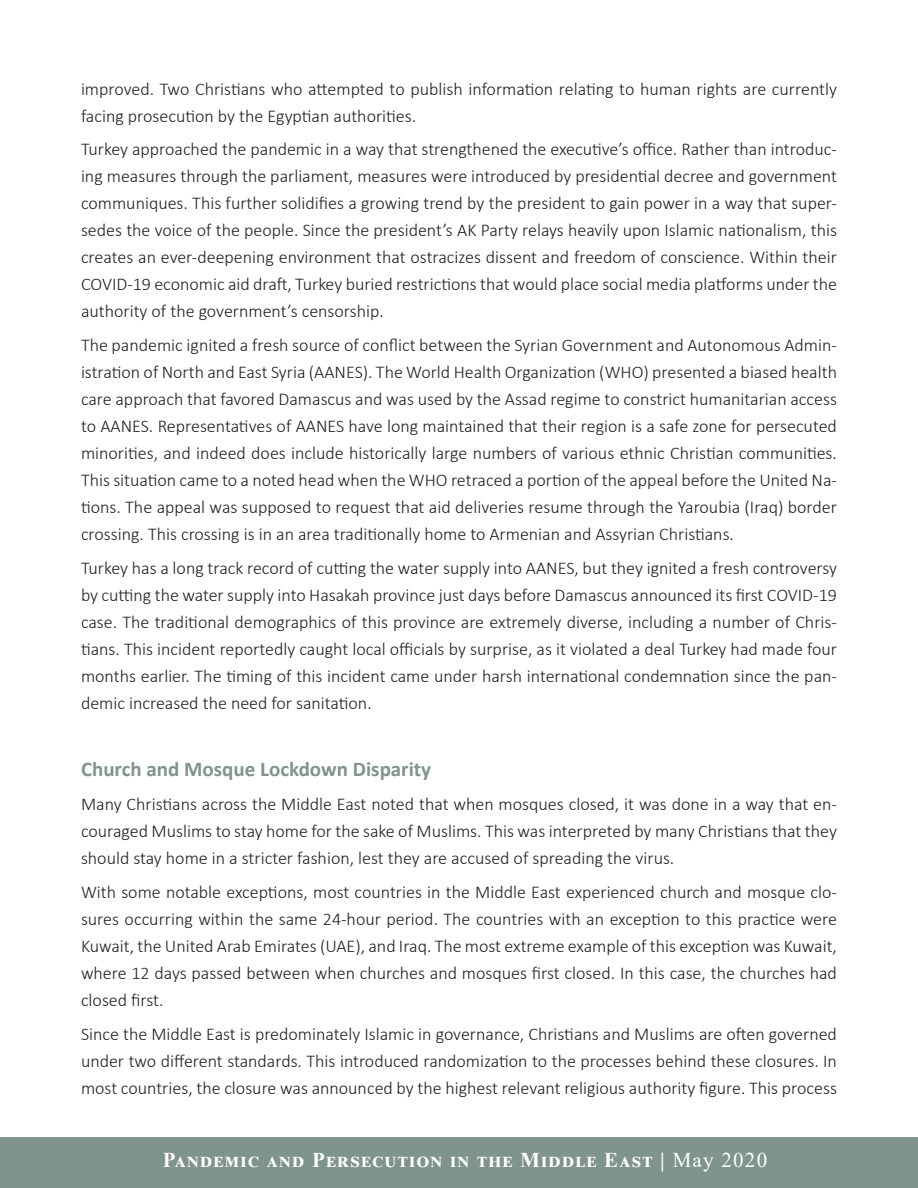
<style>
.page{position:relative;width:918px;height:1188px;background:#fff}
.page>*{position:absolute;margin:0;border:0;box-sizing:border-box;transform-origin:0 0}
.t1{font:700 21px "Times New Roman";letter-spacing:.06em;color:#fff}
.t2{font:700 21px "Calibri";color:#80948f}
.t3{font:300 18px/27px "Calibri";color:#231f20;text-align:justify}
.s1{font-weight:400}
</style>
<div class="page">
<div style="left:0;top:1138px;width:918px;height:50px;background:#80948f"></div>
<p class="t3" style="left:81px;top:75px;width:758px">improved. Two Christians who attempted to publish information relating to human rights are currently facing prosecution by the Egyptian authorities.</p>
<p class="t3" style="left:81px;top:136px;width:758px">Turkey approached the pandemic in a way that strengthened the executive’s office. Rather than introduc&shy;ing measures through the parliament, measures were introduced by presidential decree and government communiques. This further solidifies a growing trend by the president to gain power in a way that super&shy;sedes the voice of the people. Since the president’s AK Party relays heavily upon Islamic nationalism, this creates an ever-deepening environment that ostracizes dissent and freedom of conscience. Within their COVID-19 economic aid draft, Turkey buried restrictions that would place social media platforms under the authority of the government’s censorship.</p>
<p class="t3" style="left:81px;top:331px;width:758px">The pandemic ignited a fresh source of conflict between the Syrian Government and Autonomous Admin&shy;istration of North and East Syria (AANES). The World Health Organization (WHO) presented a biased health care approach that favored Damascus and was used by the Assad regime to constrict humanitarian access to AANES. Representatives of AANES have long maintained that their region is a safe zone for persecuted minorities, and indeed does include historically large numbers of various ethnic Christian communities.<br>This situation came to a noted head when the WHO retraced a portion of the appeal before the United Na&shy;tions. The appeal was supposed to request that aid deliveries resume through the Yaroubia (Iraq) border crossing. This crossing is in an area traditionally home to Armenian and Assyrian Christians.</p>
<p class="t3" style="left:81px;top:554px;width:757px">Turkey has a long track record of cutting the water supply into AANES, but they ignited a fresh controversy by cutting the water supply into Hasakah province just days before Damascus announced its first COVID-19 case. The traditional demographics of this province are extremely diverse, including a number of Chris&shy;tians. This incident reportedly caught local officials by surprise, as it violated a deal Turkey had made four months earlier. The timing of this incident came under harsh international condemnation since the pan&shy;demic increased the need for sanitation.</p>
<p class="t2" style="left:81px;top:754px;width:352px">Church and Mosque Lockdown Disparity</p>
<p class="t3" style="left:81px;top:790px;width:758px">Many Christians across the Middle East noted that when mosques closed, it was done in a way that en&shy;couraged Muslims to stay home for the sake of Muslims. This was interpreted by many Christians that they should stay home in a stricter fashion, lest they are accused of spreading the virus.</p>
<p class="t3" style="left:81px;top:878px;width:758px">With some notable exceptions, most countries in the Middle East experienced church and mosque clo&shy;sures occurring within the same 24-hour period. The countries with an exception to this practice were Kuwait, the United Arab Emirates (UAE), and Iraq. The most extreme example of this exception was Kuwait, where 12 days passed between when churches and mosques first closed. In this case, the churches had closed first.</p>
<p class="t3" style="left:81px;top:1020px;width:758px">Since the Middle East is predominately Islamic in governance, Christians and Muslims are often governed under two different standards. This introduced randomization to the processes behind these closures. In most countries, the closure was announced by the highest relevant religious authority figure. This process</p>
<p class="t1" style="left:163px;top:1144px;width:606px">Pandemic and Persecution in the Middle East | <span class="s1">May 2020</span></p>
</div>
